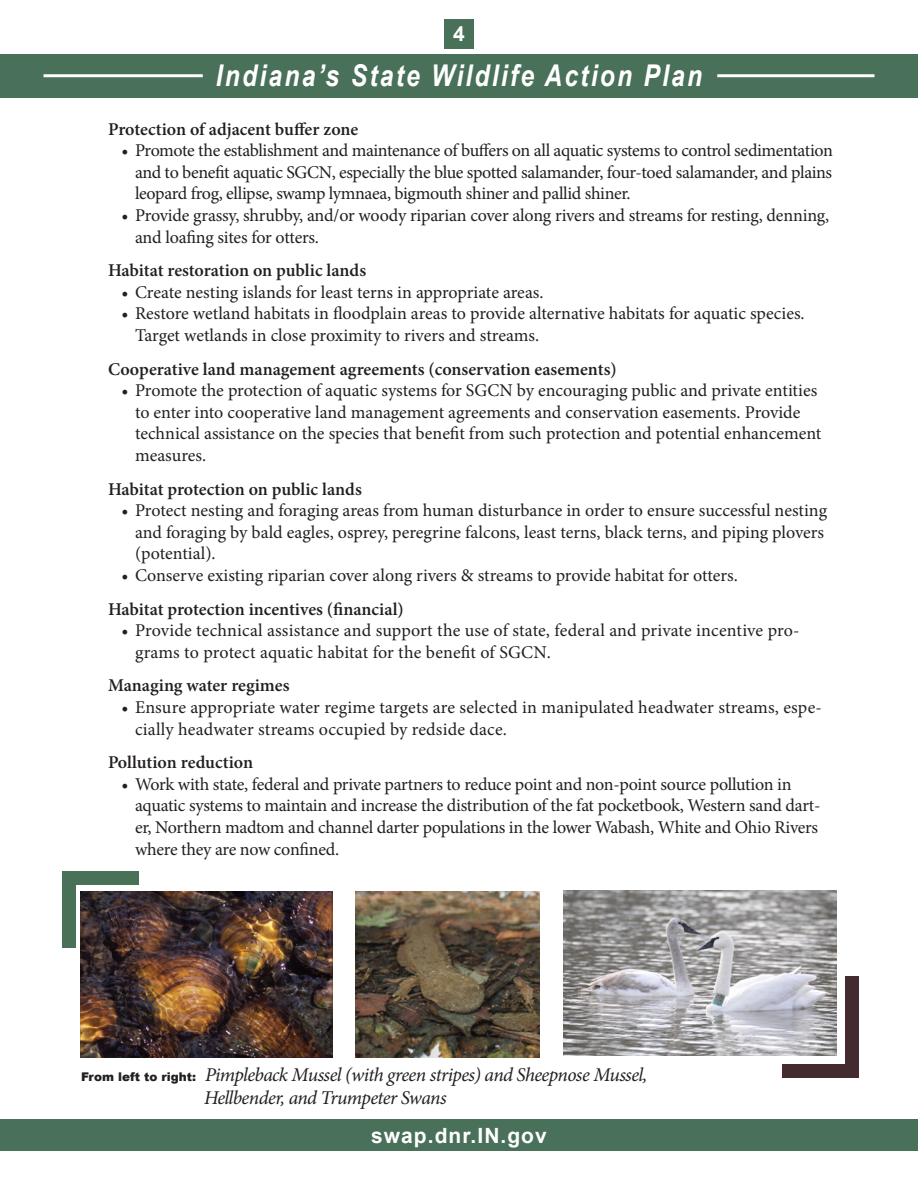
<style>
.page{position:relative;width:918px;height:1188px;background:#fff}
.page>*{position:absolute;margin:0;border:0;box-sizing:border-box;transform-origin:0 0}
.t1{font:italic 700 30px "Arial Narrow";letter-spacing:.075em;color:#fff}
.t2{font:700 21px "Arial";letter-spacing:.05em;color:#fff}
.t3{font:italic 19.5px "Minion Pro";letter-spacing:-.03em;color:#231f20}
.t4{font:18px/21.6px "Minion Pro";letter-spacing:-.005em;color:#231f20}
.t5{font:600 18px "Minion Pro";letter-spacing:-.005em;color:#231f20}
.s1{font-family:"Arial";font-weight:900;font-style:normal;font-size:12px}
</style>
<div class="page">
<div style="left:444px;top:20px;width:30px;height:30px;background:#497058"></div>
<div style="left:0;top:1120px;width:918px;height:31px;background:#497058"></div>
<div style="left:0;top:54px;width:918px;height:44px;background:#497058"></div>
<hr style="left:44px;top:74px;width:159px;height:3px;background:#fff">
<hr style="left:717px;top:74px;width:158px;height:3px;background:#fff">
<div style="left:782px;top:976px;width:76px;height:102px;background:#442b2f"></div>
<div style="left:744px;top:962px;width:101px;height:102px;background:#fff"></div>
<div style="left:62px;top:872px;width:77px;height:76px;background:#487157"></div>
<svg style="left:76px;top:885px;width:76px;height:77px"></svg>
<img style="left:356px;top:892px;width:184px;height:166px">
<img style="left:81px;top:892px;width:251px;height:166px">
<img style="left:563px;top:890px;width:274px;height:166px">
<p class="t2" style="left:453px;top:20px;width:13px">4</p>
<h1 class="t1" style="left:216px;top:53px;width:488px">Indiana’s State Wildlife Action Plan</h1>
<p class="t5" style="left:108px;top:116px;width:252px">Protection of adjacent buffer zone</p>
<p class="t4" style="left:135px;top:140px;width:699px;text-align:justify;text-indent:-14px">• Promote the establishment and maintenance of buffers on all aquatic systems to control sedimentation and to benefit aquatic SGCN, especially the blue spotted salamander, four-toed salamander, and plains leopard frog, ellipse, swamp lymnaea, bigmouth shiner and pallid shiner.</p>
<p class="t4" style="left:135px;top:205px;width:696px;text-indent:-14px">• Provide grassy, shrubby, and/or woody riparian cover along rivers and streams for resting, denning, and loafing sites for otters.</p>
<p class="t5" style="left:108px;top:258px;width:260px">Habitat restoration on public lands</p>
<p class="t4" style="left:122px;top:281px;width:424px">• Create nesting islands for least terns in appropriate areas.</p>
<p class="t4" style="left:135px;top:303px;width:671px;text-indent:-14px">• Restore wetland habitats in floodplain areas to provide alternative habitats for aquatic species.<br>Target wetlands in close proximity to rivers and streams.</p>
<p class="t5" style="left:108px;top:356px;width:510px">Cooperative land management agreements (conservation easements)</p>
<p class="t4" style="left:135px;top:380px;width:688px;text-indent:-14px">• Promote the protection of aquatic systems for SGCN by encouraging public and private entities to enter into cooperative land management agreements and conservation easements. Provide technical assistance on the species that benefit from such protection and potential enhancement measures.</p>
<p class="t5" style="left:108px;top:476px;width:255px">Habitat protection on public lands</p>
<p class="t4" style="left:135px;top:500px;width:694px;text-indent:-14px">• Protect nesting and foraging areas from human disturbance in order to ensure successful nesting and foraging by bald eagles, osprey, peregrine falcons, least terns, black terns, and piping plovers (potential).</p>
<p class="t4" style="left:122px;top:565px;width:618px">• Conserve existing riparian cover along rivers &amp; streams to provide habitat for otters.</p>
<p class="t5" style="left:108px;top:596px;width:297px">Habitat protection incentives (financial)</p>
<p class="t4" style="left:135px;top:620px;width:666px;text-indent:-14px">• Provide technical assistance and support the use of state, federal and private incentive pro&shy;grams to protect aquatic habitat for the benefit of SGCN.</p>
<p class="t5" style="left:108px;top:673px;width:183px">Managing water regimes</p>
<p class="t4" style="left:135px;top:697px;width:688px;text-indent:-14px">• Ensure appropriate water regime targets are selected in manipulated headwater streams, espe&shy;cially headwater streams occupied by redside dace.</p>
<p class="t5" style="left:108px;top:750px;width:147px">Pollution reduction</p>
<p class="t4" style="left:135px;top:773px;width:687px;text-indent:-14px">• Work with state, federal and private partners to reduce point and non-point source pollution in aquatic systems to maintain and increase the distribution of the fat pocketbook, Western sand dart&shy;er, Northern madtom and channel darter populations in the lower Wabash, White and Ohio Rivers where they are now confined.</p>
<p class="t3" style="left:81px;top:1061px;width:568px"><span class="s1">From left to right:</span> Pimpleback Mussel (with green stripes) and Sheepnose Mussel,</p>
<p class="t3" style="left:204px;top:1085px;width:244px">Hellbender, and Trumpeter Swans</p>
<p class="t2" style="left:371px;top:1121px;width:177px">swap.dnr.IN.gov</p>
</div>
